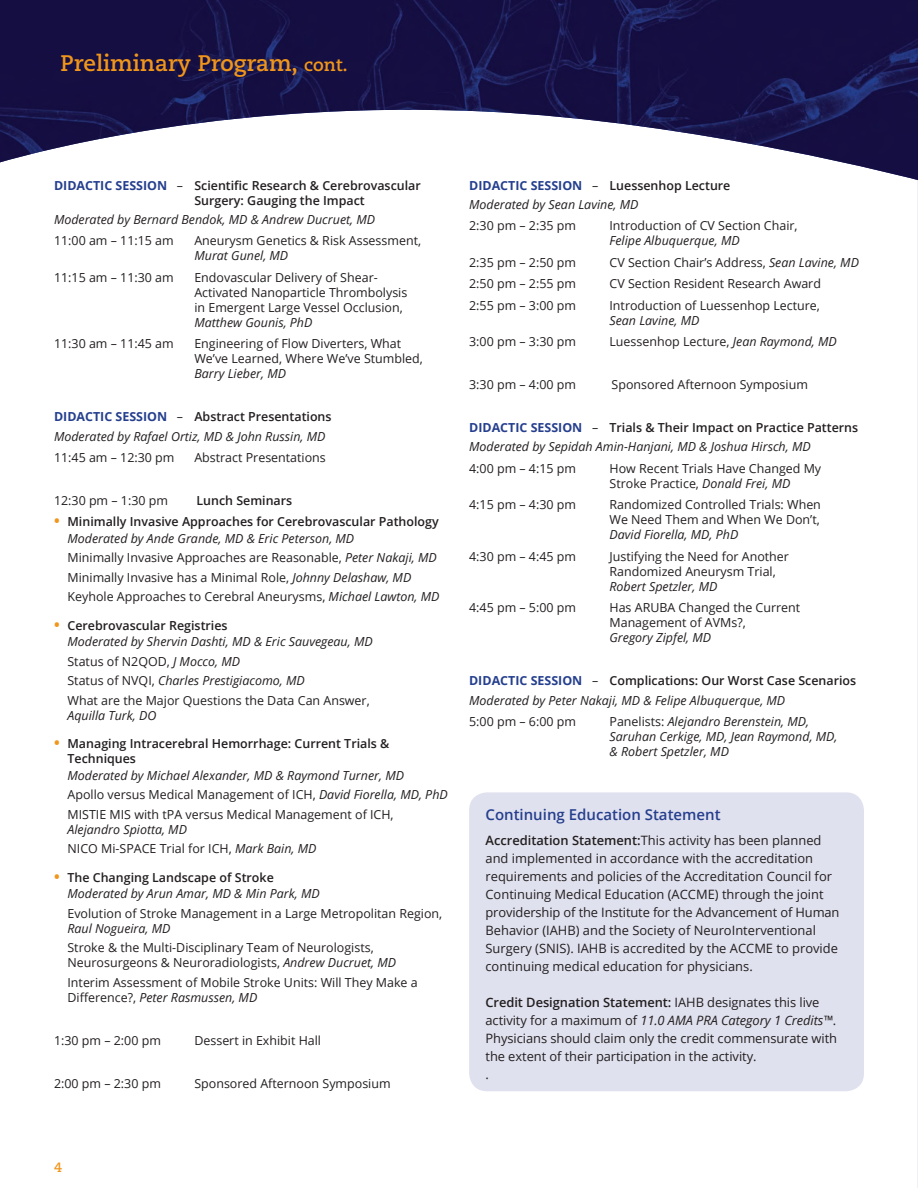
<style>
.page{position:relative;width:918px;height:1188px;background:#fff}
.page>*{position:absolute;margin:0;border:0;box-sizing:border-box;transform-origin:0 0}
.t1{font:700 22.5px "Caecilia";color:#f0961b}
.Sub_11{font:600 15px "Open Sans";color:#253f8e}
.Body{font:700 13.5px "Caecilia";color:#f0961b}
.Body-2{font:12.9px/18px "Open Sans";color:#231f20}
.Program_Body{font:12.45px/15px "Open Sans";color:#231f20}
.Program_Body-2{font:italic 12.45px/16.5px "Open Sans";color:#231f20}
.Program_Body-3{font:600 12.45px/15px "Open Sans";color:#231f20}
.s1{font-size:18px}
.s2{font-weight:700;color:#253f8e}
.s3{font-weight:400}
.s4{font-style:italic}
.s5{font-weight:700;font-size:15px;color:#f0961b}
.s6{font-weight:400;font-style:italic}
.s7{font-weight:700;font-style:normal;font-size:15px;color:#f0961b}
.s8{font-weight:600;font-style:normal}
.s9{font-style:normal}
.s10{font-weight:600}
</style>
<div class="page">
<div style="left:469px;top:792px;width:395px;height:299px;background:#e0e1ee;border-radius:18px"></div>
<img style="left:0;top:0;width:918px;height:180px">
<p class="t1" style="left:61px;top:50px;width:289px">Preliminary Program, <span class="s1">cont.</span></p>
<p class="Program_Body-3" style="left:194px;top:177px;width:228px;text-indent:-140px"><span class="s2">DIDACTIC SESSION</span> <span class="s3">–</span> Scientific Research &amp; Cerebrovascular<br>Surgery: Gauging the Impact</p>
<p class="Program_Body-2" style="left:54px;top:211px;width:323px">Moderated by Bernard Bendok, MD &amp; Andrew Ducruet, MD</p>
<p class="Program_Body" style="left:54px;top:233px;width:121px">11:00 am – 11:15 am</p>
<p class="Program_Body" style="left:194px;top:233px;width:228px">Aneurysm Genetics &amp; Risk Assessment,<br><span class="s4">Murat Gunel, MD</span></p>
<p class="Program_Body" style="left:54px;top:269px;width:121px">11:15 am – 11:30 am</p>
<p class="Program_Body" style="left:194px;top:269px;width:215px">Endovascular Delivery of Shear-<br>Activated Nanoparticle Thrombolysis in Emergent Large Vessel Occlusion,<br><span class="s4">Matthew Gounis, PhD</span></p>
<p class="Program_Body" style="left:54px;top:336px;width:121px">11:30 am – 11:45 am</p>
<p class="Program_Body" style="left:194px;top:336px;width:230px">Engineering of Flow Diverters, What<br>We’ve Learned, Where We’ve Stumbled,<br><span class="s4">Barry Lieber, MD</span></p>
<p class="Program_Body-3" style="left:54px;top:409px;width:279px"><span class="s2">DIDACTIC SESSION</span> <span class="s3">–</span> Abstract Presentations</p>
<p class="Program_Body-2" style="left:54px;top:427px;width:273px">Moderated by Rafael Ortiz, MD &amp; John Russin, MD</p>
<p class="Program_Body" style="left:54px;top:450px;width:122px">11:45 am – 12:30 pm</p>
<p class="Program_Body" style="left:194px;top:450px;width:133px">Abstract Presentations</p>
<p class="Program_Body" style="left:54px;top:493px;width:116px">12:30 pm – 1:30 pm</p>
<p class="Program_Body-3" style="left:196px;top:493px;width:97px">Lunch Seminars</p>
<p class="Program_Body-3" style="left:68px;top:513px;width:373px;line-height:16.5px;text-indent:-14px"><span class="s5">•</span> Minimally Invasive Approaches for Cerebrovascular Pathology<br><span class="s6">Moderated by Ande Grande, MD &amp; Eric Peterson, MD</span></p>
<p class="Program_Body" style="left:67px;top:550px;width:371px">Minimally Invasive Approaches are Reasonable, <span class="s4">Peter Nakaji, MD</span></p>
<p class="Program_Body" style="left:67px;top:570px;width:345px">Minimally Invasive has a Minimal Role, <span class="s4">Johnny Delashaw, MD</span></p>
<p class="Program_Body" style="left:67px;top:589px;width:374px">Keyhole Approaches to Cerebral Aneurysms, <span class="s4">Michael Lawton, MD</span></p>
<p class="Program_Body-2" style="left:68px;top:617px;width:307px;text-indent:-14px"><span class="s7">•</span> <span class="s8">Cerebrovascular Registries<br></span>Moderated by Shervin Dashti, MD &amp; Eric Sauvegeau, MD</p>
<p class="Program_Body" style="left:67px;top:654px;width:174px">Status of N2QOD, <span class="s4">J Mocco, MD</span></p>
<p class="Program_Body-2" style="left:67px;top:672px;width:239px"><span class="s9">Status of NVQI,</span> Charles Prestigiacomo, MD</p>
<p class="Program_Body" style="left:67px;top:693px;width:304px">What are the Major Questions the Data Can Answer,<br><span class="s4">Aquilla Turk, DO</span></p>
<p class="Program_Body-3" style="left:68px;top:736px;width:323px;text-indent:-14px"><span class="s5">•</span> Managing Intracerebral Hemorrhage: Current Trials &amp;<br>Techniques</p>
<p class="Program_Body-2" style="left:68px;top:767px;width:338px">Moderated by Michael Alexander, MD &amp; Raymond Turner, MD</p>
<p class="Program_Body" style="left:67px;top:787px;width:382px">Apollo versus Medical Management of ICH, <span class="s4">David Fiorella, MD, PhD</span></p>
<p class="Program_Body" style="left:67px;top:807px;width:328px">MISTIE MIS with tPA versus Medical Management of ICH,<br><span class="s4">Alejandro Spiotta, MD</span></p>
<p class="Program_Body" style="left:67px;top:841px;width:251px">NICO Mi-SPACE Trial for ICH, <span class="s4">Mark Bain, MD</span></p>
<p class="Program_Body-2" style="left:67px;top:869px;width:254px;text-indent:-13px"><span class="s7">•</span> <span class="s8">The Changing Landscape of Stroke<br></span>Moderated by Arun Amar, MD &amp; Min Park, MD</p>
<p class="Program_Body" style="left:67px;top:906px;width:376px">Evolution of Stroke Management in a Large Metropolitan Region,<br><span class="s4">Raul Nogueira, MD</span></p>
<p class="Program_Body" style="left:67px;top:940px;width:330px">Stroke &amp; the Multi-Disciplinary Team of Neurologists,<br>Neurosurgeons &amp; Neuroradiologists, <span class="s4">Andrew Ducruet, MD</span></p>
<p class="Program_Body" style="left:67px;top:975px;width:352px">Interim Assessment of Mobile Stroke Units: Will They Make a<br>Difference?, <span class="s4">Peter Rasmussen, MD</span></p>
<p class="Program_Body" style="left:54px;top:1033px;width:108px">1:30 pm – 2:00 pm</p>
<p class="Program_Body" style="left:194px;top:1033px;width:128px">Dessert in Exhibit Hall</p>
<p class="Program_Body" style="left:54px;top:1076px;width:108px">2:00 pm – 2:30 pm</p>
<p class="Program_Body" style="left:194px;top:1076px;width:198px">Sponsored Afternoon Symposium</p>
<p class="Program_Body-3" style="left:469px;top:177px;width:263px"><span class="s2">DIDACTIC SESSION</span> <span class="s3">–</span> Luessenhop Lecture</p>
<p class="Program_Body-2" style="left:469px;top:196px;width:171px">Moderated by Sean Lavine, MD</p>
<p class="Program_Body" style="left:469px;top:218px;width:108px">2:30 pm – 2:35 pm</p>
<p class="Program_Body" style="left:610px;top:218px;width:190px">Introduction of CV Section Chair,<br><span class="s4">Felipe Albuquerque, MD</span></p>
<p class="Program_Body" style="left:469px;top:254px;width:108px">2:35 pm – 2:50 pm</p>
<p class="Program_Body" style="left:610px;top:254px;width:251px">CV Section Chair’s Address, <span class="s4">Sean Lavine, MD</span></p>
<p class="Program_Body" style="left:469px;top:276px;width:108px">2:50 pm – 2:55 pm</p>
<p class="Program_Body" style="left:610px;top:276px;width:213px">CV Section Resident Research Award</p>
<p class="Program_Body" style="left:469px;top:297px;width:108px">2:55 pm – 3:00 pm</p>
<p class="Program_Body" style="left:610px;top:297px;width:212px">Introduction of Luessenhop Lecture,<br><span class="s4">Sean Lavine, MD</span></p>
<p class="Program_Body" style="left:469px;top:334px;width:108px">3:00 pm – 3:30 pm</p>
<p class="Program_Body" style="left:610px;top:334px;width:229px">Luessenhop Lecture, <span class="s4">Jean Raymond, MD</span></p>
<p class="Program_Body" style="left:469px;top:377px;width:108px">3:30 pm – 4:00 pm</p>
<p class="Program_Body" style="left:612px;top:377px;width:198px">Sponsored Afternoon Symposium</p>
<p class="Program_Body-3" style="left:469px;top:420px;width:391px"><span class="s2">DIDACTIC SESSION</span> <span class="s3">–</span> Trials &amp; Their Impact on Practice Patterns</p>
<p class="Program_Body-2" style="left:469px;top:438px;width:343px">Moderated by Sepidah Amin-Hanjani, MD &amp; Joshua Hirsch, MD</p>
<p class="Program_Body" style="left:469px;top:461px;width:108px">4:00 pm – 4:15 pm</p>
<p class="Program_Body" style="left:610px;top:461px;width:213px">How Recent Trials Have Changed My<br>Stroke Practice, <span class="s4">Donald Frei, MD</span></p>
<p class="Program_Body" style="left:469px;top:497px;width:108px">4:15 pm – 4:30 pm</p>
<p class="Program_Body" style="left:610px;top:497px;width:213px;text-align:justify">Randomized Controlled Trials: When We Need Them and When We Don’t, <span class="s4">David Fiorella, MD, PhD</span></p>
<p class="Program_Body" style="left:469px;top:549px;width:108px">4:30 pm – 4:45 pm</p>
<p class="Program_Body" style="left:610px;top:549px;width:181px">Justifying the Need for Another<br>Randomized Aneurysm Trial,<br><span class="s4">Robert Spetzler, MD</span></p>
<p class="Program_Body" style="left:469px;top:600px;width:108px">4:45 pm – 5:00 pm</p>
<p class="Program_Body" style="left:610px;top:600px;width:192px">Has ARUBA Changed the Current<br>Management of AVMs?,<br><span class="s4">Gregory Zipfel, MD</span></p>
<p class="Program_Body-3" style="left:469px;top:673px;width:389px"><span class="s2">DIDACTIC SESSION</span> <span class="s3">–</span> Complications: Our Worst Case Scenarios</p>
<p class="Program_Body-2" style="left:469px;top:692px;width:318px">Moderated by Peter Nakaji, MD &amp; Felipe Albuquerque, MD</p>
<p class="Program_Body" style="left:469px;top:714px;width:108px">5:00 pm – 6:00 pm</p>
<p class="Program_Body-2" style="left:610px;top:714px;width:230px;line-height:15px"><span class="s9">Panelists:</span> Alejandro Berenstein, MD,<br>Saruhan Cerkige, MD, Jean Raymond, MD, &amp; Robert Spetzler, MD</p>
<p class="Sub_11" style="left:486px;top:804px;width:237px">Continuing Education Statement</p>
<p class="Body-2" style="left:486px;top:831px;width:356px"><span class="s10">Accreditation Statement:</span>This activity has been planned and implemented in accordance with the accreditation requirements and policies of the Accreditation Council for Continuing Medical Education (ACCME) through the joint providership of the Institute for the Advancement of Human Behavior (IAHB) and the Society of NeuroInterventional Surgery (SNIS). IAHB is accredited by the ACCME to provide continuing medical education for physicians.</p>
<p class="Body-2" style="left:486px;top:993px;width:353px"><span class="s10">Credit Designation Statement:</span> IAHB designates this live activity for a maximum of <span class="s4">11.0 AMA PRA Category 1 Credits™</span>.<br>Physicians should claim only the credit commensurate with the extent of their participation in the activity.</p>
<p class="Body-2" style="left:486px;top:1065px;width:5px">.</p>
<p class="Body" style="left:54px;top:1160px;width:9px">4</p>
</div>
